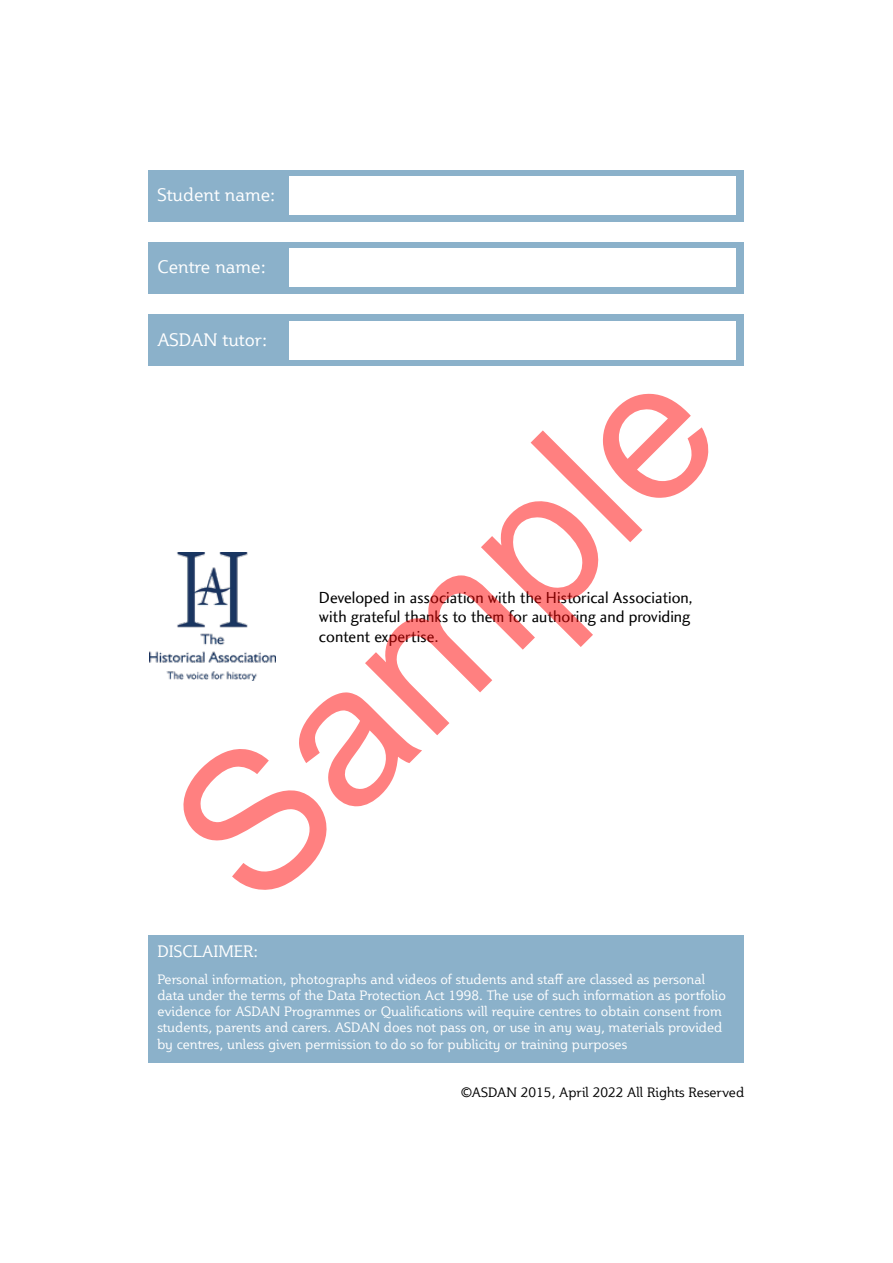
<style>
.page{position:relative;width:893px;height:1263px;background:#fff}
.page>*{position:absolute;margin:0;border:0;box-sizing:border-box;transform-origin:0 0}
.t1{font:196.8px "Arial";color:rgb(255 0 0/.5)}
.t2{font:18px "Plume";color:#fff}
.t3{font:16.5px/19.8px "Charlotte Sans Book Plain";color:#000}
.t4{font:16.5px "Plume";color:#fff}
.t5{font:13.5px/16.2px "Plume";color:#fff}
.t6{font:13.5px "Plume";color:#000}
</style>
<div class="page">
<div style="left:149px;top:170px;width:595px;height:51px;background:#8bb1ca"></div>
<div style="left:289px;top:176px;width:447px;height:39px;background:#fff"></div>
<div style="left:149px;top:242px;width:595px;height:51px;background:#8bb1ca"></div>
<div style="left:289px;top:249px;width:447px;height:38px;background:#fff"></div>
<div style="left:149px;top:315px;width:595px;height:51px;background:#8bb1ca"></div>
<div style="left:289px;top:321px;width:447px;height:38px;background:#fff"></div>
<div style="left:149px;top:935px;width:595px;height:128px;background:#8bb1ca"></div>
<img style="left:150px;top:553px;width:125px;height:127px">
<h2 class="t2" style="left:157px;top:183px;width:120px">Student name:</h2>
<h2 class="t2" style="left:157px;top:256px;width:110px">Centre name:</h2>
<h2 class="t2" style="left:157px;top:328px;width:111px">ASDAN tutor:</h2>
<h1 class="t1" style="left:113px;top:770px;width:669px;rotate:-45deg">Sample</h1>
<p class="t3" style="left:319px;top:588px;width:375px">Developed in association with the Historical Association, with grateful thanks to them for authoring and providing content expertise.</p>
<p class="t4" style="left:157px;top:941px;width:102px">DISCLAIMER:</p>
<p class="t5" style="left:157px;top:971px;width:570px">Personal information, photographs and videos of students and staff are classed as personal data under the terms of the Data Protection Act 1998. The use of such information as portfolio evidence for ASDAN Programmes or Qualifications will require centres to obtain consent from students, parents and carers. ASDAN does not pass on, or use in any way, materials provided by centres, unless given permission to do so for publicity or training purposes</p>
<p class="t6" style="left:461px;top:1084px;width:285px">©ASDAN 2015, April 2022 All Rights Reserved</p>
</div>
